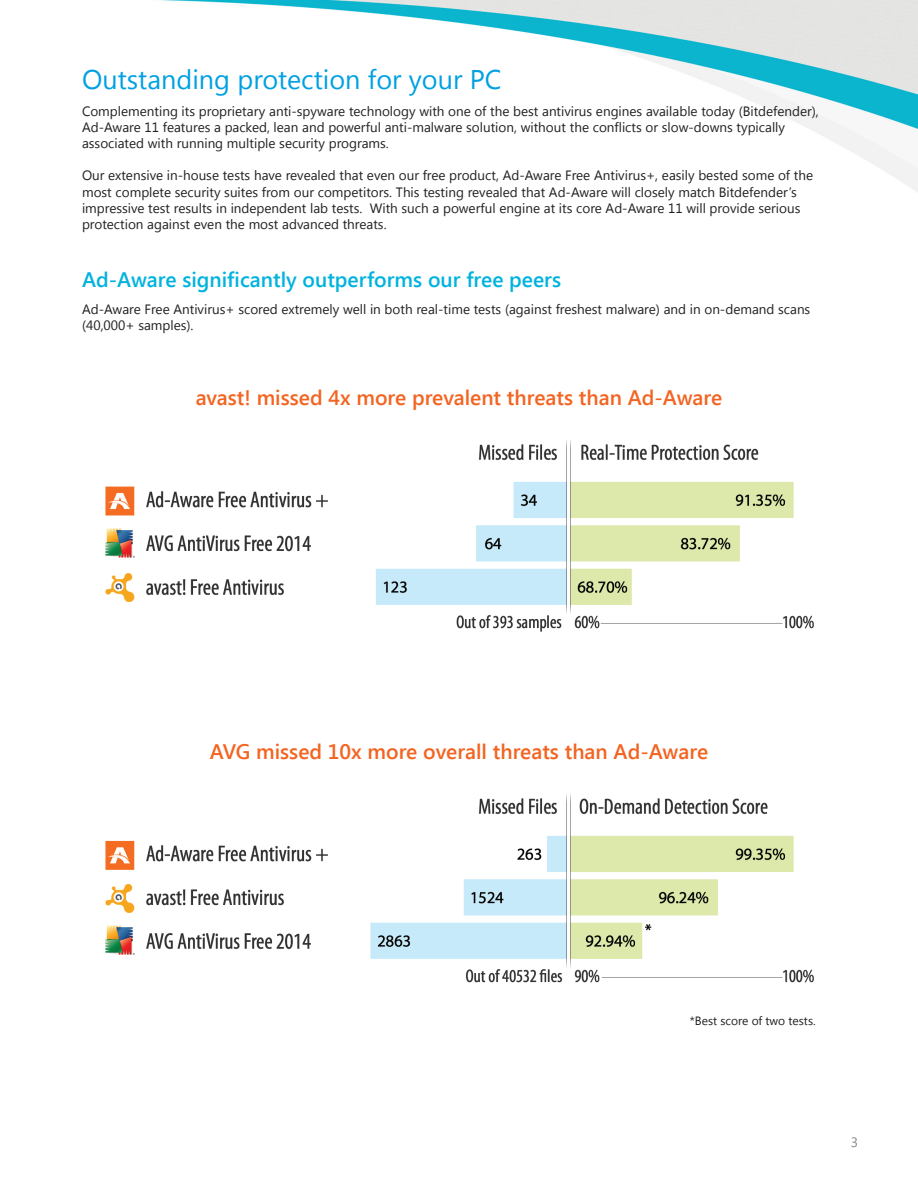
<style>
.page{position:relative;width:918px;height:1188px;background:#fff}
.page>*{position:absolute;margin:0;border:0;box-sizing:border-box;transform-origin:0 0}
.t1{font:27px "Segoe UI";color:#00a0e2}
.t2{font:600 21px "Segoe UI";color:#f36421}
.t3{font:600 21px "Segoe UI";color:#00b3de}
.t4{font:13.5px/16.2px "Segoe UI";color:#231f20}
.t5{font:13.5px "Segoe UI";color:#808285}
.t6{font:12px "Segoe UI";color:#231f20}
</style>
<div class="page">
<img style="left:157px;top:0;width:761px;height:192px">
<img style="left:105px;top:794px;width:709px;height:189px">
<img style="left:105px;top:440px;width:709px;height:192px">
<p class="t1" style="left:82px;top:60px;width:421px">Outstanding protection for your PC</p>
<p class="t4" style="left:82px;top:102px;width:738px">Complementing its proprietary anti-spyware technology with one of the best antivirus engines available today (Bitdefender),<br>Ad-Aware 11 features a packed, lean and powerful anti-malware solution, without the conflicts or slow-downs typically associated with running multiple security programs.</p>
<p class="t4" style="left:82px;top:167px;width:733px">Our extensive in-house tests have revealed that even our free product, Ad-Aware Free Antivirus+, easily bested some of the most complete security suites from our competitors. This testing revealed that Ad-Aware will closely match Bitdefender’s impressive test results in independent lab tests. With such a powerful engine at its core Ad-Aware 11 will provide serious protection against even the most advanced threats.</p>
<p class="t3" style="left:82px;top:264px;width:481px">Ad-Aware significantly outperforms our free peers</p>
<p class="t4" style="left:82px;top:300px;width:730px">Ad-Aware Free Antivirus+ scored extremely well in both real-time tests (against freshest malware) and in on-demand scans (40,000+ samples).</p>
<p class="t2" style="left:196px;top:383px;width:528px">avast! missed 4x more prevalent threats than Ad-Aware</p>
<p class="t2" style="left:210px;top:737px;width:500px">AVG missed 10x more overall threats than Ad-Aware</p>
<p class="t6" style="left:690px;top:1013px;width:127px">*Best score of two tests.</p>
<p class="t5" style="left:851px;top:1133px;width:9px">3</p>
</div>
